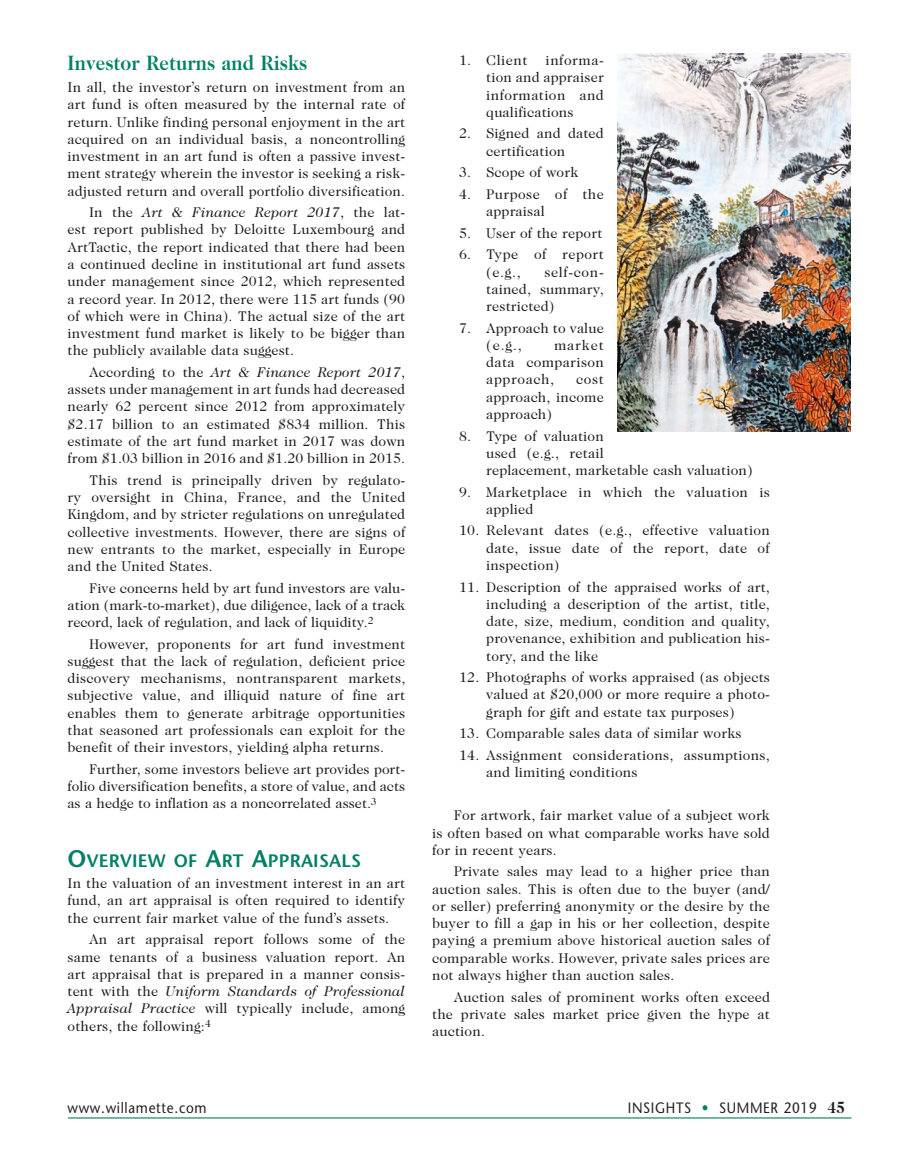
<style>
.page{position:relative;width:905px;height:1175px;background:#fff}
.page>*{position:absolute;margin:0;border:0;box-sizing:border-box;transform-origin:0 0}
.Sub_Heads_Caslon{font:700 21px "Caslon Two Twenty Four";letter-spacing:.01em;color:#008066;scale:.9 1}
.Sub_Heads_Stone{font:600 18px "Stone Sans";letter-spacing:.015em;color:#008066}
.t1{font:15px "Stone Sans";letter-spacing:.05em;color:#231f20;scale:.9 1}
.body{font:14.25px/17.2px "Caslon Two Twenty Four";letter-spacing:.01em;color:#231f20;text-align:justify}
.body_w_bullets{font:14.25px/17.2px "Caslon Two Twenty Four";letter-spacing:.01em;color:#231f20;text-align:justify}
.body__Intro_Paragr{font:14.25px/17.2px "Caslon Two Twenty Four";letter-spacing:.01em;color:#231f20;text-align:justify}
.body_w_bullets-2{font:14.25px/17.2px "Caslon Two Twenty Four";letter-spacing:.03em;color:#231f20}
.s1{font-style:italic}
.s2{font-size:24px}
.s3{color:#008066}
.s4{font-family:"Caslon Two Twenty Four";font-weight:700;font-size:16.5px}
</style>
<div class="page">
<hr style="left:68px;top:1117px;width:783px;height:1px;background:#008066">
<img style="left:617px;top:54px;width:233px;height:378px">
<p class="Sub_Heads_Caslon" style="left:68px;top:51px;width:268px">Investor Returns and Risks</p>
<p class="body__Intro_Paragr" style="left:68px;top:78px;width:339px">In all, the investor’s return on investment from an art fund is often measured by the internal rate of return. Unlike finding personal enjoyment in the art acquired on an individual basis, a noncontrolling investment in an art fund is often a passive invest&shy;ment strategy wherein the investor is seeking a risk&shy;adjusted return and overall portfolio diversification.</p>
<p class="body" style="left:68px;top:204px;width:339px;text-indent:22px">In the <span class="s1">Art &amp; Finance Report 2017</span>, the lat&shy;est report published by Deloitte Luxembourg and ArtTactic, the report indicated that there had been a continued decline in institutional art fund assets under management since 2012, which represented a record year. In 2012, there were 115 art funds (90 of which were in China). The actual size of the art investment fund market is likely to be bigger than the publicly available data suggest.</p>
<p class="body" style="left:68px;top:363px;width:339px;text-indent:22px">According to the <span class="s1">Art &amp; Finance Report 2017</span>, assets under management in art funds had decreased nearly 62 percent since 2012 from approximately $2.17 billion to an estimated $834 million. This estimate of the art fund market in 2017 was down from $1.03 billion in 2016 and $1.20 billion in 2015.</p>
<p class="body" style="left:68px;top:471px;width:339px;text-indent:22px">This trend is principally driven by regulato&shy;ry oversight in China, France, and the United Kingdom, and by stricter regulations on unregulated collective investments. However, there are signs of new entrants to the market, especially in Europe and the United States.</p>
<p class="body" style="left:68px;top:579px;width:339px;text-indent:22px">Five concerns held by art fund investors are valu&shy;ation (mark-to-market), due diligence, lack of a track record, lack of regulation, and lack of liquidity.<sup>2</sup></p>
<p class="body" style="left:67px;top:635px;width:339px;text-indent:22px">However, proponents for art fund investment suggest that the lack of regulation, deficient price discovery mechanisms, nontransparent markets, subjective value, and illiquid nature of fine art enables them to generate arbitrage opportunities that seasoned art professionals can exploit for the benefit of their investors, yielding alpha returns.</p>
<p class="body" style="left:67px;top:760px;width:339px;text-indent:22px">Further, some investors believe art provides port&shy;folio diversification benefits, a store of value, and acts as a hedge to inflation as a noncorrelated asset.<sup>3</sup></p>
<p class="Sub_Heads_Stone" style="left:68px;top:849px;width:295px"><span class="s2">O</span>VERVIEW OF <span class="s2">A</span>RT <span class="s2">A</span>PPRAISALS</p>
<p class="body__Intro_Paragr" style="left:68px;top:874px;width:339px">In the valuation of an investment interest in an art fund, an art appraisal is often required to identify the current fair market value of the fund’s assets.</p>
<p class="body" style="left:68px;top:930px;width:339px;text-indent:22px">An art appraisal report follows some of the same tenants of a business valuation report. An art appraisal that is prepared in a manner consis&shy;tent with the <span class="s1">Uniform Standards of Professional Appraisal Practice</span> will typically include, among others, the following:<sup>4</sup></p>
<p class="body_w_bullets" style="left:486px;top:52px;width:119px;text-indent:59px">informa&shy;tion and appraiser information and qualifications</p>
<p class="body_w_bullets" style="left:486px;top:125px;width:119px;text-indent:-27px">2. Signed and dated certification</p>
<p class="body_w_bullets" style="left:459px;top:164px;width:120px">3. Scope of work</p>
<p class="body_w_bullets-2" style="left:486px;top:185px;width:119px;text-indent:-27px">4. Purpose of the appraisal</p>
<p class="body_w_bullets" style="left:459px;top:224px;width:145px">5. User of the report</p>
<p class="body_w_bullets-2" style="left:486px;top:246px;width:119px;text-indent:-27px">6. Type of report (e.g.,</p>
<p class="body_w_bullets" style="left:459px;top:52px;width:70px">1. Client</p>
<p class="body_w_bullets" style="left:486px;top:263px;width:119px;text-indent:58px">self-con&shy;tained, summary, restricted)</p>
<p class="body_w_bullets" style="left:486px;top:319px;width:119px;text-indent:-27px">7. Approach to value (e.g.,</p>
<p class="body_w_bullets" style="left:486px;top:336px;width:119px;text-indent:68px">market data comparison approach,</p>
<p class="body_w_bullets" style="left:486px;top:371px;width:119px;text-indent:90px">cost approach, income approach)</p>
<p class="body_w_bullets" style="left:486px;top:427px;width:268px;text-align:left;text-indent:-27px">8. Type of valuation<br>used (e.g., retail<br>replacement, marketable cash valuation)</p>
<p class="body_w_bullets" style="left:486px;top:483px;width:285px;text-indent:-27px">9. Marketplace in which the valuation is applied</p>
<p class="body_w_bullets" style="left:486px;top:522px;width:285px;text-indent:-27px">10. Relevant dates (e.g., effective valuation date, issue date of the report, date of inspection)</p>
<p class="body_w_bullets" style="left:486px;top:578px;width:285px;text-indent:-27px">11. Description of the appraised works of art, including a description of the artist, title, date, size, medium, condition and quality, provenance, exhibition and publication his&shy;tory, and the like</p>
<p class="body_w_bullets" style="left:486px;top:668px;width:285px;text-indent:-27px">12. Photographs of works appraised (as objects valued at $20,000 or more require a photo&shy;graph for gift and estate tax purposes)</p>
<p class="body_w_bullets" style="left:459px;top:724px;width:284px">13. Comparable sales data of similar works</p>
<p class="body_w_bullets" style="left:486px;top:746px;width:285px;text-indent:-27px">14. Assignment considerations, assumptions, and limiting conditions</p>
<p class="body" style="left:432px;top:806px;width:339px;text-indent:22px">For artwork, fair market value of a subject work is often based on what comparable works have sold for in recent years.</p>
<p class="body" style="left:432px;top:862px;width:339px;text-indent:22px">Private sales may lead to a higher price than auction sales. This is often due to the buyer (and/ or seller) preferring anonymity or the desire by the buyer to fill a gap in his or her collection, despite paying a premium above historical auction sales of comparable works. However, private sales prices are not always higher than auction sales.</p>
<p class="body" style="left:432px;top:988px;width:339px;text-indent:22px">Auction sales of prominent works often exceed the private sales market price given the hype at auction.</p>
<p class="t1" style="left:68px;top:1098px;width:156px">www.willamette. com</p>
<p class="t1" style="left:627px;top:1098px;width:243px">INSIGHTS <span class="s3">•</span> SUMMER 2019 <span class="s4">45</span></p>
</div>
